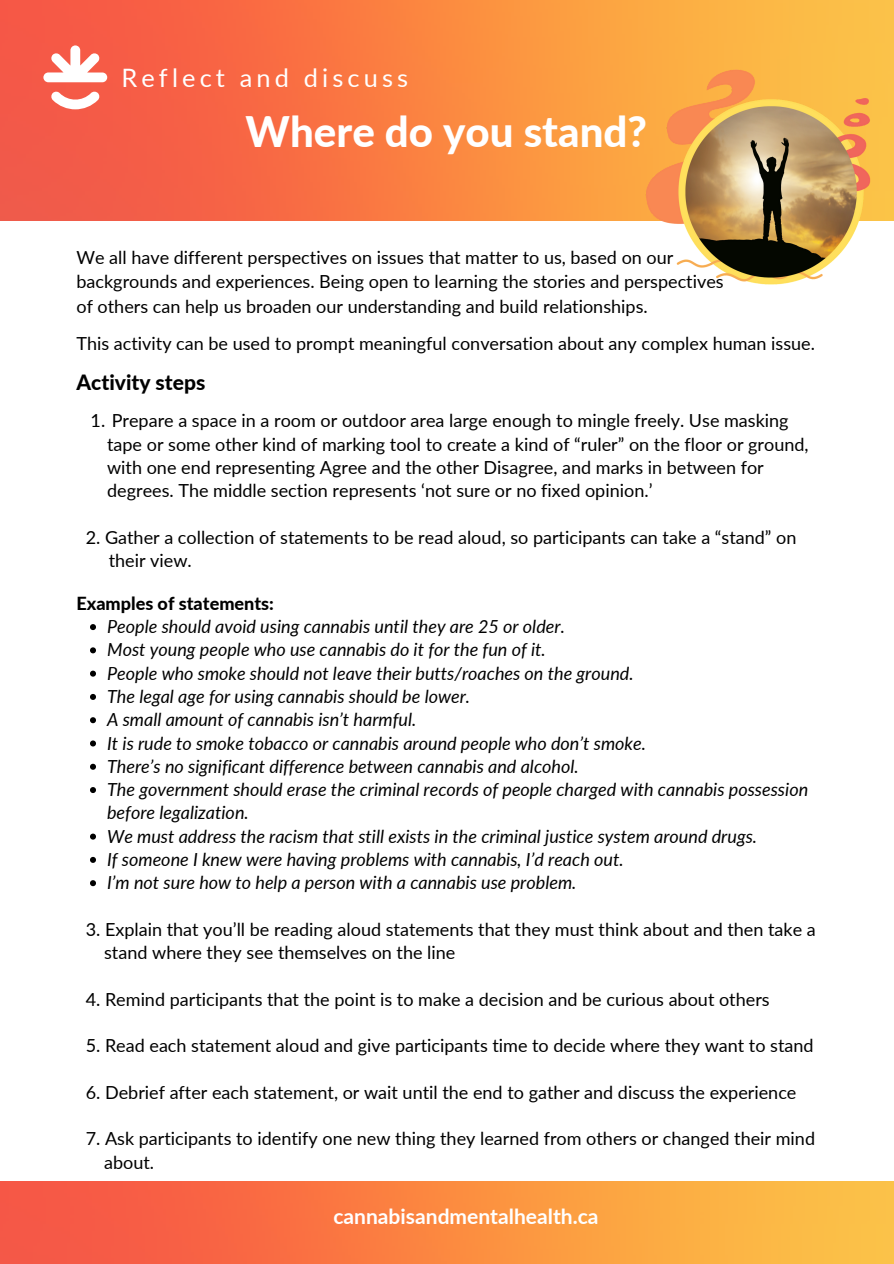
<style>
.page{position:relative;width:894px;height:1264px;background:#fff}
.page>*{position:absolute;margin:0;border:0;box-sizing:border-box;transform-origin:0 0}
.t1{font:800 42px "Lato";color:#fff}
.t2{font:25.35px "Lato";letter-spacing:.165em;color:#fff}
.t3{font:700 21px "Lato";color:#fff}
.t4{font:800 21px "Lato";color:#000}
.t5{font:18px/23.2px "Lato";color:#000}
.t6{font:italic 18px/23.2px "Lato";color:#000}
.t7{font:800 18px "Lato";color:#000}
</style>
<div class="page">
<img style="left:0;top:0;width:569px;height:221px">
<img style="left:0;top:1181px;width:893px;height:82px">
<svg style="left:43px;top:45px;width:64px;height:37px"></svg>
<svg style="left:51px;top:91px;width:49px;height:18px"></svg>
<svg style="left:90px;top:624px;width:6px;height:6px"></svg>
<svg style="left:90px;top:647px;width:6px;height:6px"></svg>
<svg style="left:90px;top:670px;width:6px;height:6px"></svg>
<svg style="left:90px;top:694px;width:6px;height:6px"></svg>
<svg style="left:90px;top:717px;width:6px;height:6px"></svg>
<svg style="left:90px;top:740px;width:6px;height:6px"></svg>
<svg style="left:90px;top:763px;width:6px;height:6px"></svg>
<svg style="left:90px;top:787px;width:6px;height:6px"></svg>
<svg style="left:90px;top:833px;width:6px;height:6px"></svg>
<svg style="left:90px;top:856px;width:6px;height:6px"></svg>
<svg style="left:90px;top:880px;width:6px;height:6px"></svg>
<img style="left:569px;top:0;width:324px;height:285px">
<p class="t2" style="left:121px;top:62px;width:288px">Reflect and discuss</p>
<p class="t1" style="left:245px;top:105px;width:403px">Where do you stand?</p>
<p class="t1" style="left:273px;top:105px;width:348px">Irony and injustice</p>
<p class="t5" style="left:76px;top:245px;width:598px">We all have different perspectives on issues that matter to us, based on our</p>
<p class="t5" style="left:76px;top:270px;width:648px">backgrounds and experiences. Being open to learning the stories and perspectives</p>
<p class="t5" style="left:76px;top:294px;width:572px">of others can help us broaden our understanding and build relationships.</p>
<p class="t5" style="left:76px;top:331px;width:739px">This activity can be used to prompt meaningful conversation about any complex human issue.</p>
<p class="t4" style="left:76px;top:369px;width:130px">Activity steps</p>
<p class="t5" style="left:107px;top:409px;width:702px;text-indent:-16px">1. Prepare a space in a room or outdoor area large enough to mingle freely. Use masking tape or some other kind of marking tool to create a kind of “ruler” on the floor or ground, with one end representing Agree and the other Disagree, and marks in between for degrees. The middle section represents ‘not sure or no fixed opinion.’</p>
<p class="t5" style="left:86px;top:525px;width:712px">2. Gather a collection of statements to be read aloud, so participants can take a “stand” on</p>
<p class="t5" style="left:109px;top:548px;width:85px">their view.</p>
<p class="t7" style="left:76px;top:592px;width:199px">Examples of statements:</p>
<p class="t6" style="left:107px;top:614px;width:459px">People should avoid using cannabis until they are 25 or older.</p>
<p class="t6" style="left:107px;top:637px;width:440px">Most young people who use cannabis do it for the fun of it.</p>
<p class="t6" style="left:107px;top:661px;width:528px">People who smoke should not leave their butts/roaches on the ground.</p>
<p class="t6" style="left:107px;top:684px;width:364px">The legal age for using cannabis should be lower.</p>
<p class="t6" style="left:107px;top:707px;width:310px">A small amount of cannabis isn’t harmful.</p>
<p class="t6" style="left:107px;top:731px;width:540px">It is rude to smoke tobacco or cannabis around people who don’t smoke.</p>
<p class="t6" style="left:107px;top:754px;width:473px">There’s no significant difference between cannabis and alcohol.</p>
<p class="t6" style="left:107px;top:777px;width:702px">The government should erase the criminal records of people charged with cannabis possession before legalization.</p>
<p class="t6" style="left:107px;top:824px;width:651px">We must address the racism that still exists in the criminal justice system around drugs.</p>
<p class="t6" style="left:107px;top:847px;width:518px">If someone I knew were having problems with cannabis, I’d reach out.</p>
<p class="t6" style="left:107px;top:870px;width:470px">I’m not sure how to help a person with a cannabis use problem.</p>
<p class="t5" style="left:86px;top:917px;width:731px">3. Explain that you’ll be reading aloud statements that they must think about and then take a</p>
<p class="t5" style="left:104px;top:940px;width:352px">stand where they see themselves on the line</p>
<p class="t5" style="left:86px;top:987px;width:685px">4. Remind participants that the point is to make a decision and be curious about others</p>
<p class="t5" style="left:86px;top:1033px;width:729px">5. Read each statement aloud and give participants time to decide where they want to stand</p>
<p class="t5" style="left:86px;top:1080px;width:712px">6. Debrief after each statement, or wait until the end to gather and discuss the experience</p>
<p class="t5" style="left:86px;top:1126px;width:730px">7. Ask participants to identify one new thing they learned from others or changed their mind</p>
<p class="t5" style="left:104px;top:1149px;width:52px">about.</p>
<p class="t3" style="left:333px;top:1203px;width:266px">cannabisandmentalhealth.ca</p>
</div>
